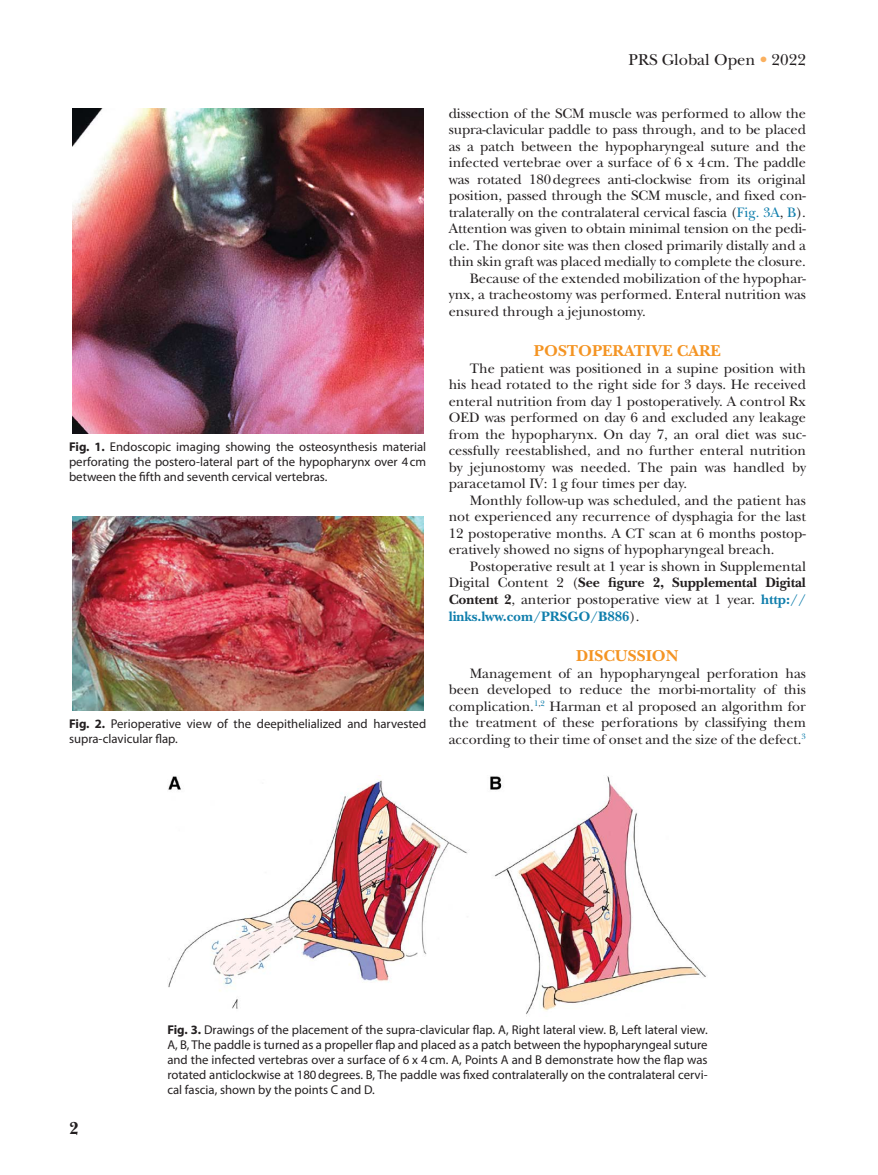
<style>
.page{position:relative;width:878px;height:1175px;background:#fff}
.page>*{position:absolute;margin:0;border:0;box-sizing:border-box;transform-origin:0 0}
.t1{font:700 18px "New Baskerville Std";color:#231f20}
.t2{font:700 16.5px "New Baskerville Std";color:#f49423}
.t3{font:16.5px "New Baskerville Std";color:#231f20}
.t4{font:14.25px/16.5px "New Baskerville Std";letter-spacing:-.005em;color:#231f20;text-align:justify}
.t5{font:12.75px/15px "Myriad Pro";color:#231f20;text-align:justify}
.s1{font-weight:700}
.s2{color:#fab05f}
.s3{color:#0f7eac}
.s4{font-weight:700;color:#0f7eac}
</style>
<div class="page">
<img style="left:72px;top:108px;width:351px;height:325px">
<img style="left:72px;top:517px;width:351px;height:193px">
<img style="left:168px;top:775px;width:538px;height:240px">
<p class="t5" style="left:69px;top:439px;width:359px"><span class="s1">Fig. 1.</span> Endoscopic imaging showing the osteosynthesis material perforating the postero-lateral part of the hypopharynx over 4cm between the fifth and seventh cervical vertebras.</p>
<p class="t5" style="left:69px;top:716px;width:358px"><span class="s1">Fig. 2.</span> Perioperative view of the deepithelialized and harvested supra-clavicular flap.</p>
<p class="t3" style="left:628px;top:50px;width:179px">PRS Global Open <span class="s2">•</span> 2022</p>
<p class="t4" style="left:448px;top:105px;width:359px">dissection of the SCM muscle was performed to allow the</p>
<p class="t4" style="left:448px;top:121px;width:358px">supra-clavicular paddle to pass through, and to be placed</p>
<p class="t4" style="left:448px;top:138px;width:359px">as a patch between the hypopharyngeal suture and the</p>
<p class="t4" style="left:448px;top:154px;width:359px">infected vertebrae over a surface of 6 x 4cm. The paddle</p>
<p class="t4" style="left:448px;top:171px;width:358px">was rotated 180degrees anti-clockwise from its original</p>
<p class="t4" style="left:448px;top:187px;width:359px">position, passed through the SCM muscle, and fixed con-</p>
<p class="t4" style="left:448px;top:204px;width:359px">tralaterally on the contralateral cervical fascia (<span class="s3">Fig. 3A</span>, <span class="s3">B</span>).</p>
<p class="t4" style="left:448px;top:220px;width:359px">Attention was given to obtain minimal tension on the pedi-</p>
<p class="t4" style="left:448px;top:237px;width:359px">cle. The donor site was then closed primarily distally and a</p>
<p class="t4" style="left:448px;top:253px;width:358px">thin skin graft was placed medially to complete the closure.</p>
<p class="t4" style="left:470px;top:270px;width:338px">Because of the extended mobilization of the hypophar-</p>
<p class="t4" style="left:448px;top:286px;width:359px">ynx, a tracheostomy was performed. Enteral nutrition was</p>
<p class="t4" style="left:448px;top:303px;width:199px">ensured through a jejunostomy.</p>
<p class="t2" style="left:534px;top:341px;width:188px">POSTOPERATIVE CARE</p>
<p class="t4" style="left:448px;top:360px;width:359px;text-indent:21px">The patient was positioned in a supine position with his head rotated to the right side for 3 days. He received enteral nutrition from day 1 postoperatively. A control Rx OED was performed on day 6 and excluded any leakage from the hypopharynx. On day 7, an oral diet was suc&shy;cessfully reestablished, and no further enteral nutrition by jejunostomy was needed. The pain was handled by paracetamol IV: 1g four times per day.</p>
<p class="t4" style="left:448px;top:492px;width:359px;text-indent:21px">Monthly follow-up was scheduled, and the patient has not experienced any recurrence of dysphagia for the last 12 postoperative months. A CT scan at 6 months postop&shy;eratively showed no signs of hypopharyngeal breach.</p>
<p class="t4" style="left:448px;top:558px;width:359px;text-indent:21px">Postoperative result at 1 year is shown in Supplemental Digital Content 2 (<span class="s1">See figure 2, Supplemental Digital Content 2</span>, anterior postoperative view at 1 year. <span class="s4">http:// links.lww.com/PRSGO/B886</span>).</p>
<p class="t2" style="left:576px;top:646px;width:104px">DISCUSSION</p>
<p class="t4" style="left:448px;top:664px;width:359px;text-indent:21px">Management of an hypopharyngeal perforation has been developed to reduce the morbi-mortality of this complication.<sup>1</sup><sup>,</sup><sup>2</sup> Harman et al proposed an algorithm for the treatment of these perforations by classifying them according to their time of onset and the size of the defect.<sup>3</sup></p>
<p class="t1" style="left:69px;top:1118px;width:11px">2</p>
<p class="t5" style="left:167px;top:1022px;width:542px"><span class="s1">Fig. 3.</span> Drawings of the placement of the supra-clavicular flap. A, Right lateral view. B, Left lateral view.<br>A, B, The paddle is turned as a propeller flap and placed as a patch between the hypopharyngeal suture and the infected vertebras over a surface of 6 x 4cm. A, Points A and B demonstrate how the flap was rotated anticlockwise at 180degrees. B, The paddle was fixed contralaterally on the contralateral cervi&shy;cal fascia, shown by the points C and D.</p>
</div>
